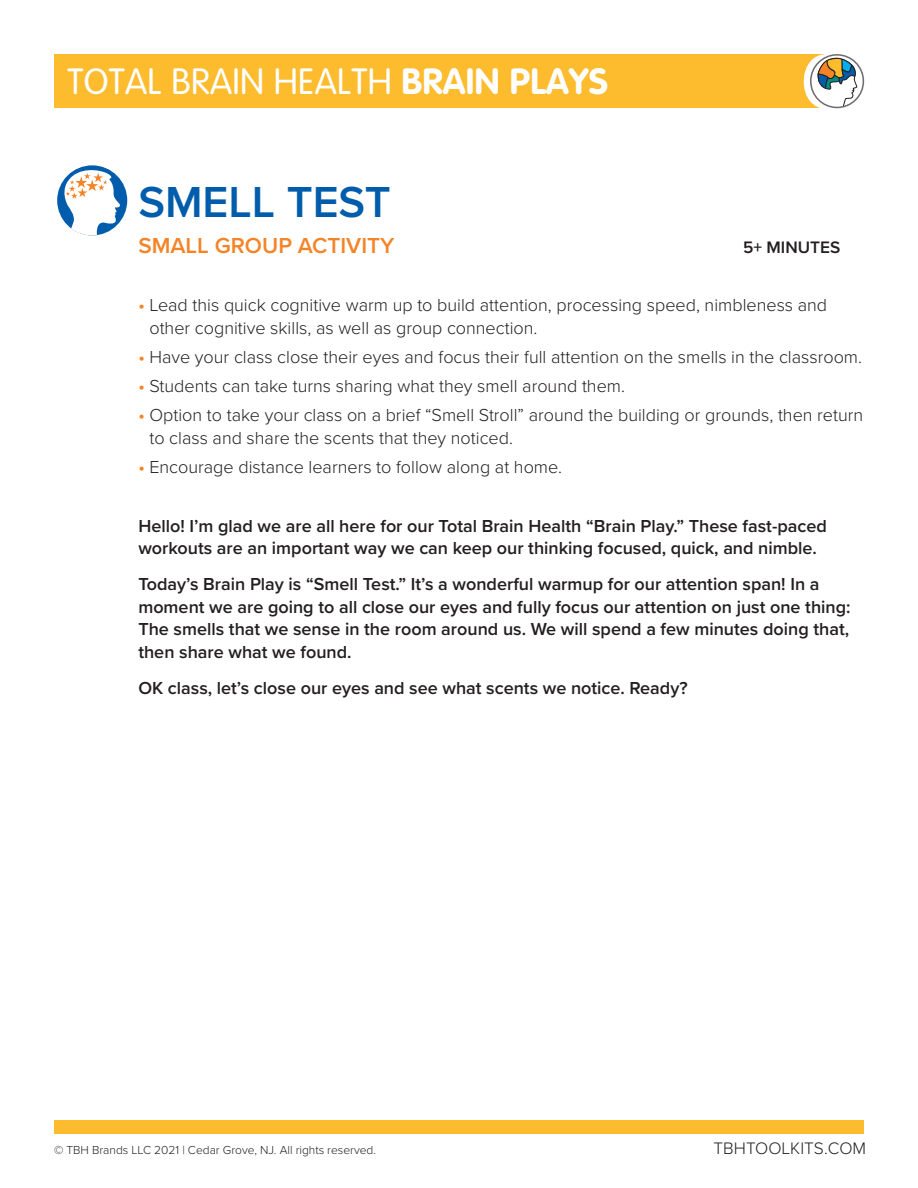
<style>
.page{position:relative;width:918px;height:1188px;background:#fff}
.page>*{position:absolute;margin:0;border:0;box-sizing:border-box;transform-origin:0 0}
.t1{font:600 45px "Proxima Nova";color:#015dab}
.t2{font:300 36px "VAG Rounded";letter-spacing:.01em;color:#fff}
.t3{font:600 22.5px "Proxima Nova";color:#f58427}
.t4{font:600 18px/22.5px "Proxima Nova";color:#231f20}
.t5{font:300 18px/22.5px "Proxima Nova";color:#231f20}
.List_Paragraph{font:300 17.25px "Proxima Nova";color:#231f20}
.t6{font:600 17.25px "Proxima Nova";color:#231f20}
.Copyright{font:300 12px "Proxima Nova";color:#231f20}
.s1{font-weight:700}
.s2{font-weight:600;color:#f58427}
</style>
<div class="page">
<div style="left:54px;top:54px;width:775px;height:54px;background:#fdbb2e"></div>
<svg style="left:804px;top:54px;width:53px;height:55px"></svg>
<div style="left:810px;top:54px;width:54px;height:54px;border:2px solid #6c6d70;border-radius:50%"></div>
<div style="left:54px;top:1120px;width:810px;height:14px;background:#fdbb2e"></div>
<div style="left:57px;top:165px;width:70px;height:70px;background:#015dab;border-radius:50%"></div>
<svg style="left:57px;top:166px;width:66px;height:70px"></svg>
<p class="t2" style="left:68px;top:61px;width:542px">TOTAL BRAIN HEALTH <span class="s1">BRAIN PLAYS</span></p>
<p class="t1" style="left:138px;top:168px;width:254px">SMELL TEST</p>
<p class="t3" style="left:138px;top:228px;width:258px">SMALL GROUP ACTIVITY</p>
<p class="t6" style="left:743px;top:234px;width:99px">5+ MINUTES</p>
<p class="t5" style="left:149px;top:293px;width:679px;text-indent:-11px"><span class="s2">•</span> Lead this quick cognitive warm up to build attention, processing speed, nimbleness and other cognitive skills, as well as group connection.</p>
<p class="t5" style="left:138px;top:345px;width:725px"><span class="s2">•</span> Have your class close their eyes and focus their full attention on the smells in the classroom.</p>
<p class="t5" style="left:138px;top:374px;width:488px"><span class="s2">•</span> Students can take turns sharing what they smell around them.</p>
<p class="t5" style="left:149px;top:403px;width:715px;text-indent:-11px"><span class="s2">•</span> Option to take your class on a brief “Smell Stroll” around the building or grounds, then return to class and share the scents that they noticed.</p>
<p class="t5" style="left:138px;top:455px;width:425px"><span class="s2">•</span> Encourage distance learners to follow along at home.</p>
<p class="t4" style="left:138px;top:514px;width:690px">Hello! I’m glad we are all here for our Total Brain Health “Brain Play.” These fast-paced workouts are an important way we can keep our thinking focused, quick, and nimble.</p>
<p class="t4" style="left:138px;top:572px;width:714px">Today’s Brain Play is “Smell Test.” It’s a wonderful warmup for our attention span! In a moment we are going to all close our eyes and fully focus our attention on just one thing:<br>The smells that we sense in the room around us. We will spend a few minutes doing that, then share what we found.</p>
<p class="t4" style="left:138px;top:676px;width:551px">OK class, let’s close our eyes and see what scents we notice. Ready?</p>
<p class="Copyright" style="left:54px;top:1141px;width:324px">© TBH Brands LLC 2021 | Cedar Grove, NJ. All rights reserved.</p>
<p class="List_Paragraph" style="left:714px;top:1135px;width:154px">TBHTOOLKITS.COM</p>
</div>
